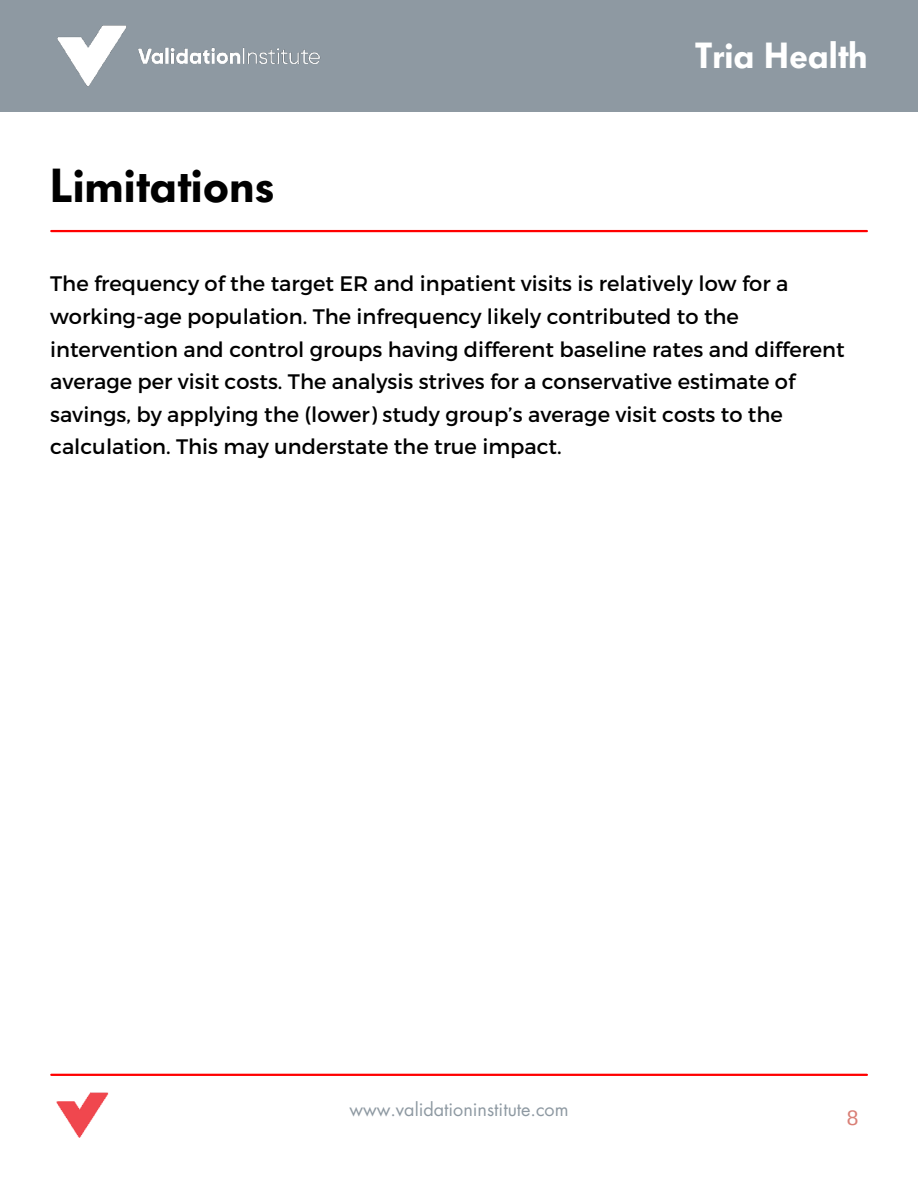
<style>
.page{position:relative;width:918px;height:1188px;background:#fff}
.page>*{position:absolute;margin:0;border:0;box-sizing:border-box;transform-origin:0 0}
.t1{font:600 47.25px "Futura BQ";color:#000}
.t2{font:600 36px "Futura BQ";color:#fff}
.t3{font:21px/32.7px "Montserrat";color:#000}
.t4{font:21px "Arimo";color:#d97f76}
.t5{font:18px "Futura LT";color:#8e99a2}
</style>
<div class="page">
<div style="left:0;top:0;width:918px;height:111px;background:#8e99a2"></div>
<img style="left:57px;top:25px;width:264px;height:62px">
<hr style="left:51px;top:1074px;width:816px;height:2px;background:#f00">
<img style="left:56px;top:1092px;width:53px;height:46px">
<hr style="left:51px;top:230px;width:816px;height:2px;background:#f00">
<h1 class="t1" style="left:50px;top:158px;width:226px">Limitations</h1>
<h2 class="t2" style="left:695px;top:35px;width:174px">Tria Health</h2>
<p class="t3" style="left:50px;top:267px;width:796px">The frequency of the target ER and inpatient visits is relatively low for a working-age population. The infrequency likely contributed to the intervention and control groups having different baseline rates and different average per visit costs. The analysis strives for a conservative estimate of savings, by applying the (lower) study group’s average visit costs to the calculation. This may understate the true impact.</p>
<p class="t5" style="left:349px;top:1098px;width:221px">www.validationinstitute.com</p>
<p class="t4" style="left:847px;top:1105px;width:13px">8</p>
</div>
